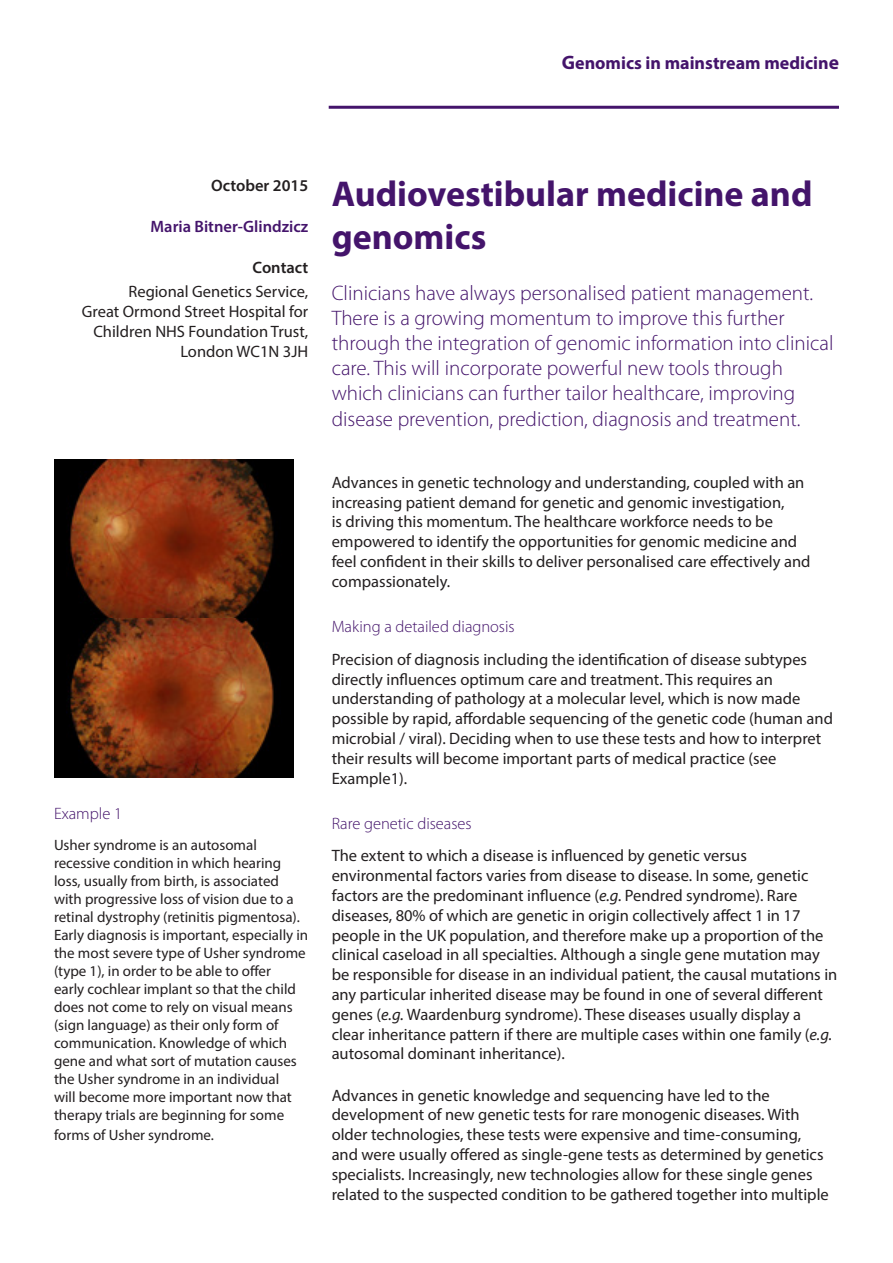
<style>
.page{position:relative;width:893px;height:1263px;background:#fff}
.page>*{position:absolute;margin:0;border:0;box-sizing:border-box;transform-origin:0 0}
.t1{font:700 36px/43.2px "Myriad Pro";color:#44146b}
.First_paragraph{font:300 21px/25.2px "Myriad Pro";color:#44146b}
.t2{font:700 18px "Myriad Pro";color:#44146b}
.Main_text{font:16.5px/19.8px "Myriad Pro";color:#231f20}
.Box_test_black{font:16.5px/19.8px "Myriad Pro";color:#231f20;text-align:right}
.Heading{font:300 16.5px "Myriad Pro";color:#44146b}
.Box_test_black-2{font:600 16.5px "Myriad Pro";color:#44146b}
.Box_test_black-3{font:600 16.5px "Myriad Pro";color:#231f20}
.Main_text-2{font:15px/18px "Myriad Pro";color:#231f20}
.s1{font-size:19.5px}
.s2{font-style:italic}
</style>
<div class="page">
<hr style="left:329px;top:106px;width:510px;height:3px;background:#44146b">
<img style="left:54px;top:459px;width:240px;height:318px">
<p class="t2" style="left:562px;top:51px;width:279px"><span class="s1">G</span>enomics in mainstream medicin<span class="s1">e</span></p>
<p class="Box_test_black-3" style="left:211px;top:175px;width:99px">October 2015</p>
<p class="Box_test_black-2" style="left:151px;top:216px;width:159px">Maria Bitner-Glindzicz</p>
<p class="Box_test_black-3" style="left:253px;top:257px;width:57px">Contact</p>
<p class="Box_test_black" style="left:128px;top:281px;width:181px">Regional Genetics Service,</p>
<p class="Box_test_black" style="left:82px;top:301px;width:228px">Great Ormond Street Hospital for<br>Children NHS Foundation Trust,</p>
<p class="Box_test_black" style="left:180px;top:341px;width:129px">London WC1N 3JH</p>
<p class="Heading" style="left:54px;top:804px;width:70px">Example 1</p>
<p class="Main_text-2" style="left:54px;top:835px;width:256px">Usher syndrome is an autosomal recessive condition in which hearing loss, usually from birth, is associated with progressive loss of vision due to a retinal dystrophy (retinitis pigmentosa).<br>Early diagnosis is important, especially in the most severe type of Usher syndrome (type 1), in order to be able to offer<br>early cochlear implant so that the child does not come to rely on visual means (sign language) as their only form of communication. Knowledge of which gene and what sort of mutation causes the Usher syndrome in an individual<br>will become more important now that therapy trials are beginning for some</p>
<p class="Main_text-2" style="left:54px;top:1125px;width:162px">forms of Usher syndrome.</p>
<p class="t1" style="left:332px;top:171px;width:482px">Audiovestibular medicine and genomics</p>
<p class="First_paragraph" style="left:332px;top:280px;width:503px">Clinicians have always personalised patient management.<br>There is a growing momentum to improve this further through the integration of genomic information into clinical care. This will incorporate powerful new tools through which clinicians can further tailor healthcare, improving disease prevention, prediction, diagnosis and treatment.</p>
<p class="Main_text" style="left:332px;top:472px;width:480px">Advances in genetic technology and understanding, coupled with an increasing patient demand for genetic and genomic investigation,<br>is driving this momentum. The healthcare workforce needs to be empowered to identify the opportunities for genomic medicine and feel confident in their skills to deliver personalised care effectively and compassionately.</p>
<p class="Heading" style="left:332px;top:618px;width:185px">Making a detailed diagnosis</p>
<p class="Main_text" style="left:332px;top:649px;width:503px">Precision of diagnosis including the identification of disease subtypes directly influences optimum care and treatment. This requires an understanding of pathology at a molecular level, which is now made possible by rapid, affordable sequencing of the genetic code (human and microbial / viral). Deciding when to use these tests and how to interpret their results will become important parts of medical practice (see Example1).</p>
<p class="Heading" style="left:332px;top:814px;width:142px">Rare genetic diseases</p>
<p class="Main_text" style="left:332px;top:846px;width:507px">The extent to which a disease is influenced by genetic versus environmental factors varies from disease to disease. In some, genetic factors are the predominant influence (<span class="s2">e.g.</span> Pendred syndrome). Rare diseases, 80% of which are genetic in origin collectively affect 1 in 17 people in the UK population, and therefore make up a proportion of the clinical caseload in all specialties. Although a single gene mutation may be responsible for disease in an individual patient, the causal mutations in any particular inherited disease may be found in one of several different genes (<span class="s2">e.g.</span> Waardenburg syndrome). These diseases usually display a clear inheritance pattern if there are multiple cases within one family (<span class="s2">e.g. </span>autosomal dominant inheritance).</p>
<p class="Main_text" style="left:332px;top:1085px;width:499px">Advances in genetic knowledge and sequencing have led to the development of new genetic tests for rare monogenic diseases. With older technologies, these tests were expensive and time-consuming, and were usually offered as single-gene tests as determined by genetics specialists. Increasingly, new technologies allow for these single genes related to the suspected condition to be gathered together into multiple</p>
</div>
